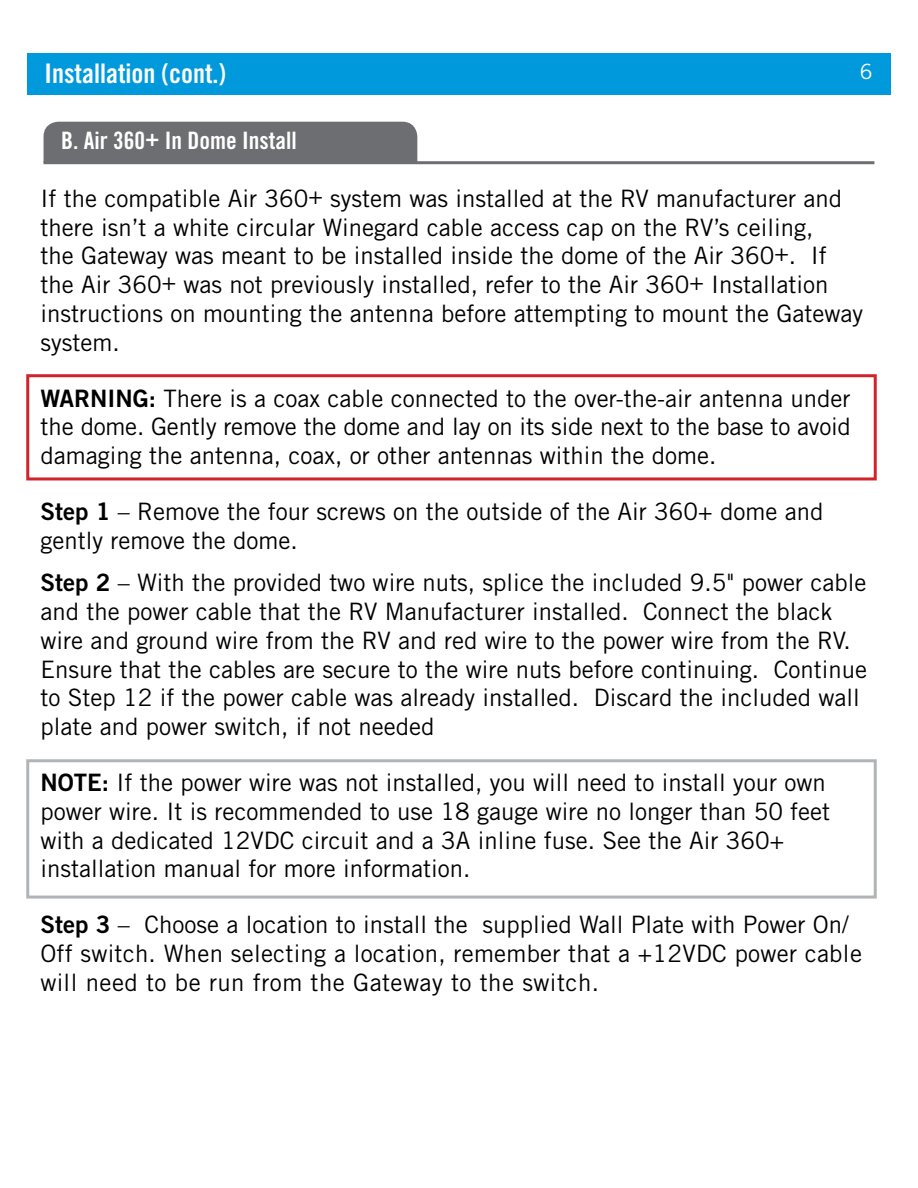
<style>
.page{position:relative;width:918px;height:1188px;background:#fff}
.page>*{position:absolute;margin:0;border:0;box-sizing:border-box;transform-origin:0 0}
.t1{font:27px "Trade Gothic Bold Cond Twenty";color:#fff}
.t2{font:24px/28.8px "Trade Gothic";color:#000}
.t3{font:24px "Trade Gothic Bold Cond Twenty";color:#fff}
.t4{font:21px "Trade Gothic";color:#fff}
.s1{font-family:"Trade Gothic Bold Two"}
</style>
<div class="page">
<div style="left:26px;top:374px;width:851px;height:106px;border:3px solid #d2232a"></div>
<div style="left:26px;top:759px;width:851px;height:140px;border:3px solid #b1b4b6"></div>
<div style="left:44px;top:122px;width:373px;height:39px;background:#6d6e71"></div>
<hr style="left:44px;top:161px;width:830px;height:3px;background:#6d6e71">
<div style="left:27px;top:54px;width:864px;height:41px;background:#009adc"></div>
<p class="t1" style="left:45px;top:57px;width:183px">Installation (cont.)</p>
<p class="t3" style="left:61px;top:126px;width:237px">B. Air 360+ In Dome Install</p>
<p class="t4" style="left:860px;top:59px;width:14px">6</p>
<p class="t2" style="left:40px;top:184px;width:824px">If the compatible Air 360+ system was installed at the RV manufacturer and there isn’t a white circular Winegard cable access cap on the RV’s ceiling,<br>the Gateway was meant to be installed inside the dome of the Air 360+. If the Air 360+ was not previously installed, refer to the Air 360+ Installation instructions on mounting the antenna before attempting to mount the Gateway system.</p>
<p class="t2" style="left:40px;top:383px;width:812px;text-align:justify"><span class="s1">WARNING:</span> There is a coax cable connected to the over-the-air antenna under the dome. Gently remove the dome and lay on its side next to the base to avoid damaging the antenna, coax, or other antennas within the dome.</p>
<p class="t2" style="left:40px;top:497px;width:784px"><span class="s1">Step 1</span> – Remove the four screws on the outside of the Air 360+ dome and gently remove the dome.</p>
<p class="t2" style="left:40px;top:568px;width:828px"><span class="s1">Step 2</span> – With the provided two wire nuts, splice the included 9.5" power cable and the power cable that the RV Manufacturer installed. Connect the black wire and ground wire from the RV and red wire to the power wire from the RV.<br>Ensure that the cables are secure to the wire nuts before continuing. Continue to Step 12 if the power cable was already installed. Discard the included wall plate and power switch, if not needed</p>
<p class="t2" style="left:40px;top:768px;width:791px"><span class="s1">NOTE:</span> If the power wire was not installed, you will need to install your own power wire. It is recommended to use 18 gauge wire no longer than 50 feet with a dedicated 12VDC circuit and a 3A inline fuse. See the Air 360+ installation manual for more information.</p>
<p class="t2" style="left:40px;top:910px;width:823px"><span class="s1">Step 3</span> – Choose a location to install the supplied Wall Plate with Power On/<br>Off switch. When selecting a location, remember that a +12VDC power cable will need to be run from the Gateway to the switch.</p>
</div>
